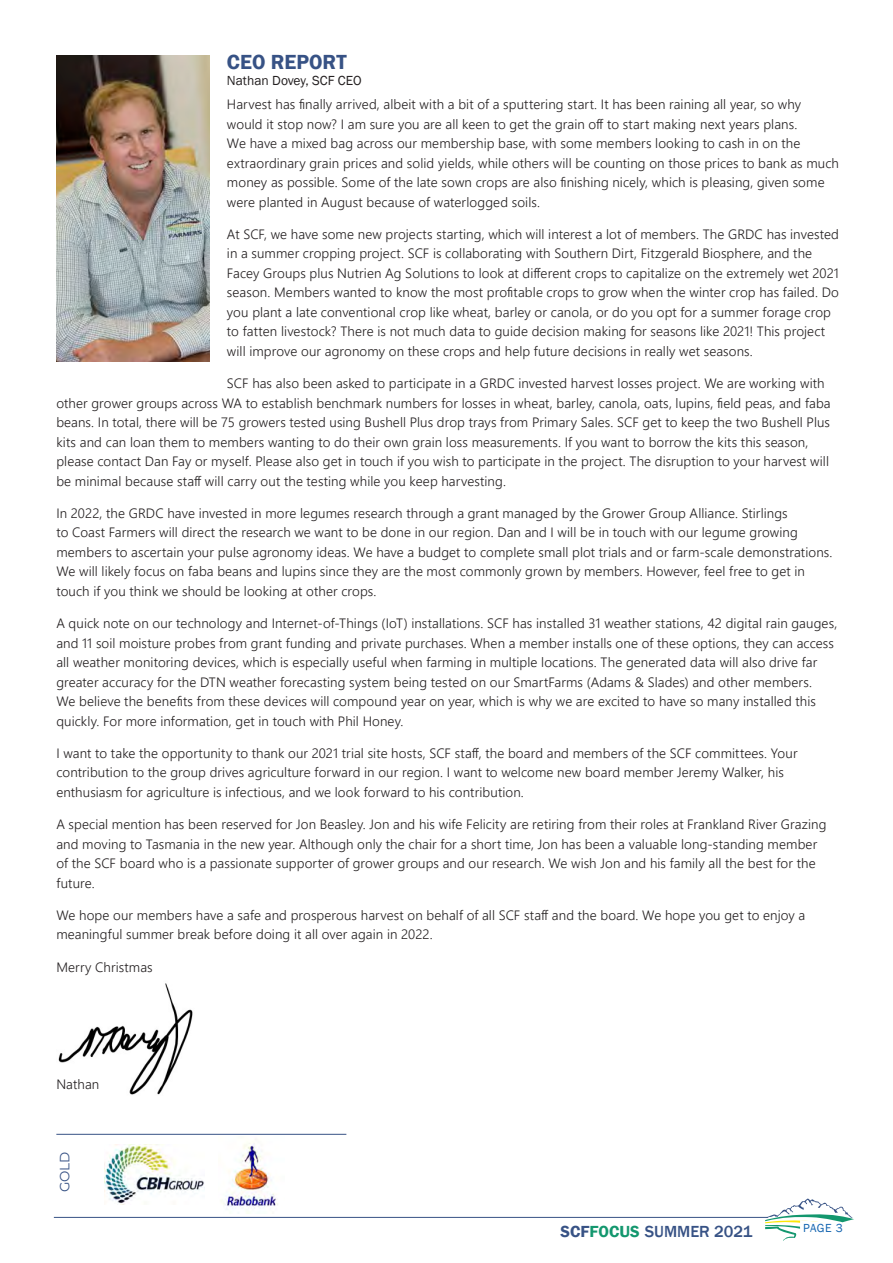
<style>
.page{position:relative;width:893px;height:1263px;background:#fff}
.page>*{position:absolute;margin:0;border:0;box-sizing:border-box;transform-origin:0 0}
.t1{font:600 21px "Franklin Gothic";color:#375285}
.t2{font:500 16.5px "Franklin Gothic";color:#375285}
.t3{font:300 13.5px/19.5px "Segoe UI";letter-spacing:.01em;color:#231f20}
.t4{font:13.5px "Franklin Gothic";color:#231f20}
.t5{font:13.5px "Montserrat";color:#375285}
.t6{font:12px "Franklin Gothic";color:#1666b1}
.s1{font-weight:600}
.s2{font-weight:600;color:#13976e}
</style>
<div class="page">
<svg style="left:765px;top:1198px;width:89px;height:43px"></svg>
<hr style="left:54px;top:1217px;width:714px;height:1px;background:#375285">
<img style="left:58px;top:983px;width:135px;height:112px">
<img style="left:221px;top:1143px;width:57px;height:70px">
<hr style="left:56px;top:1134px;width:290px;height:1px;background:#375285">
<img style="left:104px;top:1144px;width:100px;height:61px">
<img style="left:56px;top:56px;width:154px;height:305px">
<p class="t1" style="left:227px;top:49px;width:121px">CEO REPORT</p>
<p class="t4" style="left:227px;top:72px;width:136px">Nathan Dovey, SCF CEO</p>
<p class="t3" style="left:227px;top:93px;width:613px">Harvest has finally arrived, albeit with a bit of a sputtering start. It has been raining all year, so why would it stop now? I am sure you are all keen to get the grain off to start making next years plans.<br>We have a mixed bag across our membership base, with some members looking to cash in on the extraordinary grain prices and solid yields, while others will be counting on those prices to bank as much money as possible. Some of the late sown crops are also finishing nicely, which is pleasing, given some were planted in August because of waterlogged soils.</p>
<p class="t3" style="left:227px;top:223px;width:613px">At SCF, we have some new projects starting, which will interest a lot of members. The GRDC has invested in a summer cropping project. SCF is collaborating with Southern Dirt, Fitzgerald Biosphere, and the Facey Groups plus Nutrien Ag Solutions to look at different crops to capitalize on the extremely wet 2021 season. Members wanted to know the most profitable crops to grow when the winter crop has failed. Do you plant a late conventional crop like wheat, barley or canola, or do you opt for a summer forage crop to fatten livestock? There is not much data to guide decision making for seasons like 2021! This project will improve our agronomy on these crops and help future decisions in really wet seasons.</p>
<p class="t3" style="left:56px;top:372px;width:776px;text-indent:171px">SCF has also been asked to participate in a GRDC invested harvest losses project. We are working with other grower groups across WA to establish benchmark numbers for losses in wheat, barley, canola, oats, lupins, field peas, and faba beans. In total, there will be 75 growers tested using Bushell Plus drop trays from Primary Sales. SCF get to keep the two Bushell Plus kits and can loan them to members wanting to do their own grain loss measurements. If you want to borrow the kits this season, please contact Dan Fay or myself. Please also get in touch if you wish to participate in the project. The disruption to your harvest will be minimal because staff will carry out the testing while you keep harvesting.</p>
<p class="t3" style="left:56px;top:502px;width:778px">In 2022, the GRDC have invested in more legumes research through a grant managed by the Grower Group Alliance. Stirlings<br>to Coast Farmers will direct the research we want to be done in our region. Dan and I will be in touch with our legume growing members to ascertain your pulse agronomy ideas. We have a budget to complete small plot trials and or farm-scale demonstrations.<br>We will likely focus on faba beans and lupins since they are the most commonly grown by members. However, feel free to get in touch if you think we should be looking at other crops.</p>
<p class="t3" style="left:56px;top:612px;width:782px">A quick note on our technology and Internet-of-Things (IoT) installations. SCF has installed 31 weather stations, 42 digital rain gauges, and 11 soil moisture probes from grant funding and private purchases. When a member installs one of these options, they can access all weather monitoring devices, which is especially useful when farming in multiple locations. The generated data will also drive far greater accuracy for the DTN weather forecasting system being tested on our SmartFarms (Adams &amp; Slades) and other members.<br>We believe the benefits from these devices will compound year on year, which is why we are excited to have so many installed this quickly. For more information, get in touch with Phil Honey.</p>
<p class="t3" style="left:56px;top:742px;width:743px">I want to take the opportunity to thank our 2021 trial site hosts, SCF staff, the board and members of the SCF committees. Your contribution to the group drives agriculture forward in our region. I want to welcome new board member Jeremy Walker, his enthusiasm for agriculture is infectious, and we look forward to his contribution.</p>
<p class="t3" style="left:56px;top:813px;width:772px">A special mention has been reserved for Jon Beasley. Jon and his wife Felicity are retiring from their roles at Frankland River Grazing and moving to Tasmania in the new year. Although only the chair for a short time, Jon has been a valuable long-standing member of the SCF board who is a passionate supporter of grower groups and our research. We wish Jon and his family all the best for the future.</p>
<p class="t3" style="left:56px;top:904px;width:750px">We hope our members have a safe and prosperous harvest on behalf of all SCF staff and the board. We hope you get to enjoy a meaningful summer break before doing it all over again in 2022.</p>
<p class="t3" style="left:56px;top:956px;width:98px">Merry Christmas</p>
<p class="t3" style="left:56px;top:1073px;width:44px">Nathan</p>
<p class="t5" style="left:56px;top:1192px;width:42px;rotate:-90deg">GOLD</p>
<p class="t2" style="left:560px;top:1221px;width:193px"><span class="s1">SCF</span><span class="s2">FOCUS</span> SUMMER 2021</p>
<p class="t6" style="left:803px;top:1221px;width:41px">PAGE 3</p>
</div>
